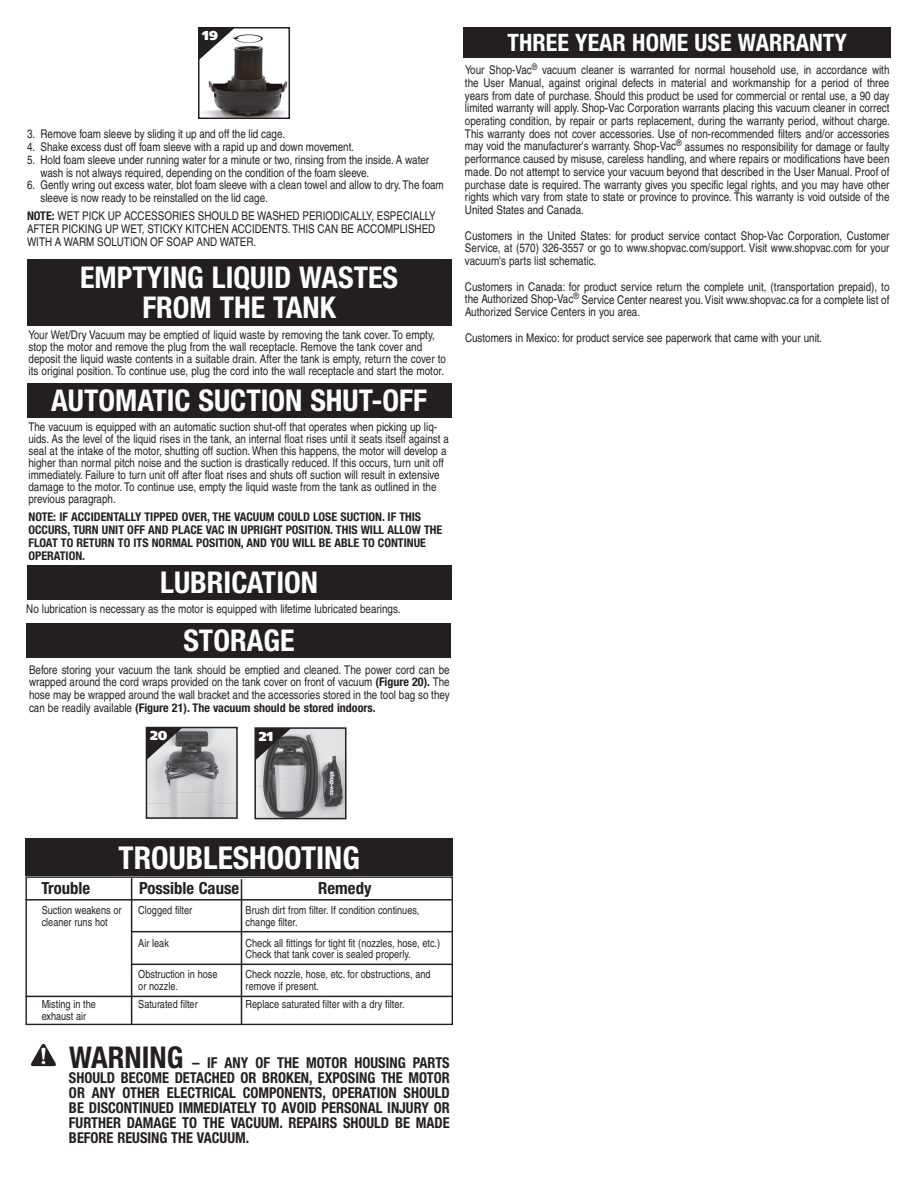
<style>
.page{position:relative;width:918px;height:1188px;background:#fff}
.page>*{position:absolute;margin:0;border:0;box-sizing:border-box;transform-origin:0 0}
.t1{font:700 condensed 31.5px "Helvetica Neue LT Std";color:#fff}
.t2{font:700 condensed 30px/30px "Helvetica Neue LT Std";color:#fff;text-align:center}
.t3{font:700 condensed 24px "Helvetica Neue LT Std";color:#fff}
.t4{font:700 condensed 16.65px "Helvetica Neue LT Std";color:#231f20}
.t5{font:700 condensed 15px/15px "Helvetica Neue LT Std";color:#231f20;text-align:justify}
.t6{font:900 12.9px "Frutiger";color:#fff}
.t7{font:condensed 12px/12.8px "Helvetica";color:#231f20;text-align:justify}
.t8{font:700 condensed 12px "Helvetica Neue LT Std";color:#231f20}
.t9{font:condensed 11.1px/11.9px "Helvetica";color:#231f20}
.s1{font-family:"Helvetica Neue LT Std";font-weight:700}
.s2{font-family:"Helvetica";font-weight:400}
.s3{font-size:30px}
</style>
<div class="page">
<div style="left:27px;top:259px;width:424px;height:66px;background:#231f20"></div>
<div style="left:27px;top:383px;width:424px;height:34px;background:#231f20"></div>
<div style="left:27px;top:565px;width:424px;height:35px;background:#231f20"></div>
<div style="left:27px;top:623px;width:424px;height:35px;background:#231f20"></div>
<div style="left:26px;top:876px;width:427px;height:149px;border:1px solid #231f20"></div>
<div style="left:26px;top:838px;width:427px;height:38px;background:#231f20"></div>
<svg style="left:30px;top:1044px;width:26px;height:22px"></svg>
<hr style="left:26px;top:899px;width:427px;height:2px;background:#231f20">
<hr style="left:26px;top:996px;width:427px;height:1px;background:#231f20">
<hr style="left:132px;top:964px;width:321px;height:1px;background:#231f20">
<hr style="left:131px;top:878px;width:1px;height:146px;background:#231f20">
<hr style="left:241px;top:879px;width:1px;height:145px;background:#231f20">
<hr style="left:132px;top:931px;width:321px;height:1px;background:#231f20">
<div style="left:464px;top:27px;width:427px;height:31px;background:#231f20"></div>
<img style="left:257px;top:730px;width:86px;height:86px">
<div style="left:254px;top:727px;width:92px;height:92px;border:2px solid #231f20"></div>
<svg style="left:255px;top:728px;width:36px;height:32px"></svg>
<img style="left:149px;top:730px;width:86px;height:86px">
<div style="left:146px;top:727px;width:92px;height:92px;border:2px solid #231f20"></div>
<svg style="left:146px;top:728px;width:37px;height:32px"></svg>
<img style="left:202px;top:34px;width:85px;height:82px">
<div style="left:198px;top:27px;width:92px;height:92px;border:2px solid #231f20"></div>
<svg style="left:199px;top:28px;width:36px;height:32px"></svg>
<p class="t6" style="left:202px;top:28px;width:17px">19</p>
<p class="t7" style="left:27px;top:128px;width:260px">3. Remove foam sleeve by sliding it up and off the lid cage.</p>
<p class="t7" style="left:27px;top:140px;width:329px">4. Shake excess dust off foam sleeve with a rapid up and down movement.</p>
<p class="t7" style="left:40px;top:153px;width:390px;text-indent:-14px">5. Hold foam sleeve under running water for a minute or two, rinsing from the inside. A water wash is not always required, depending on the condition of the foam sleeve.</p>
<p class="t7" style="left:40px;top:179px;width:405px;text-indent:-14px">6. Gently wring out excess water, blot foam sleeve with a clean towel and allow to dry. The foam sleeve is now ready to be reinstalled on the lid cage.</p>
<p class="t7" style="left:27px;top:209px;width:410px"><span class="s1">NOTE:</span> WET PICK UP ACCESSORIES SHOULD BE WASHED PERIODICALLY, ESPECIALLY AFTER PICKING UP WET, STICKY KITCHEN ACCIDENTS. THIS CAN BE ACCOMPLISHED WITH A WARM SOLUTION OF SOAP AND WATER.</p>
<h2 class="t2" style="left:80px;top:262px;width:319px">EMPTYING LIQUID WASTES<br>FROM THE TANK</h2>
<p class="t7" style="left:28px;top:329px;width:419px;line-height:12px;text-align:left">Your Wet/Dry Vacuum may be emptied of liquid waste by removing the tank cover. To empty, stop the motor and remove the plug from the wall receptacle. Remove the tank cover and deposit the liquid waste contents in a suitable drain. After the tank is empty, return the cover to its original position. To continue use, plug the cord into the wall receptacle and start the motor.</p>
<h2 class="t2" style="left:51px;top:385px;width:377px">AUTOMATIC SUCTION SHUT-OFF</h2>
<p class="t7" style="left:28px;top:421px;width:422px;line-height:12px;text-align:left">The vacuum is equipped with an automatic suction shut-off that operates when picking up liq&shy;uids. As the level of the liquid rises in the tank, an internal float rises until it seats itself against a seal at the intake of the motor, shutting off suction. When this happens, the motor will develop a higher than normal pitch noise and the suction is drastically reduced. If this occurs, turn unit off immediately. Failure to turn unit off after float rises and shuts off suction will result in extensive damage to the motor. To continue use, empty the liquid waste from the tank as outlined in the previous paragraph.</p>
<p class="t8" style="left:28px;top:510px;width:50px">NOTE: IF ACCIDENTALLY</p>
<p class="t8" style="left:145px;top:510px;width:7px">TIPPED</p>
<p class="t8" style="left:182px;top:510px;width:8px">OVER</p>
<p class="t8" style="left:207px;top:510px;width:13px">, THE</p>
<p class="t8" style="left:234px;top:510px;width:8px">VACUUM</p>
<p class="t8" style="left:278px;top:510px;width:8px">COULD</p>
<p class="t8" style="left:313px;top:510px;width:7px">LOSE</p>
<p class="t8" style="left:340px;top:510px;width:7px">SUCTION</p>
<p class="t8" style="left:382px;top:510px;width:24px">. IF THIS</p>
<p class="t8" style="left:29px;top:523px;width:8px">OCCURS</p>
<p class="t8" style="left:67px;top:523px;width:13px">, TURN</p>
<p class="t8" style="left:102px;top:523px;width:7px">UNIT</p>
<p class="t8" style="left:127px;top:523px;width:7px">OFF</p>
<p class="t8" style="left:148px;top:523px;width:8px">AND</p>
<p class="t8" style="left:172px;top:523px;width:7px">PLACE</p>
<p class="t8" style="left:206px;top:523px;width:8px">VAC</p>
<p class="t8" style="left:228px;top:523px;width:20px">IN UPRIGHT</p>
<p class="t8" style="left:286px;top:523px;width:7px">POSITION</p>
<p class="t8" style="left:330px;top:523px;width:38px">. THIS WILL</p>
<p class="t8" style="left:387px;top:523px;width:8px">ALLOW</p>
<p class="t8" style="left:424px;top:523px;width:7px">THE</p>
<p class="t8" style="left:29px;top:535px;width:7px">FLOAT</p>
<p class="t8" style="left:61px;top:535px;width:23px">TO RETURN</p>
<p class="t8" style="left:118px;top:535px;width:42px">TOITS NORMAL</p>
<p class="t8" style="left:196px;top:535px;width:7px">POSITION</p>
<p class="t8" style="left:241px;top:535px;width:14px">, AND</p>
<p class="t8" style="left:270px;top:535px;width:8px">YOU</p>
<p class="t8" style="left:292px;top:535px;width:7px">WILL</p>
<p class="t8" style="left:319px;top:535px;width:23px">BE ABLE</p>
<p class="t8" style="left:362px;top:535px;width:23px">TO CONTINUE</p>
<p class="t8" style="left:29px;top:548px;width:7px">OPERATION</p>
<p class="t8" style="left:82px;top:548px;width:4px">.</p>
<h2 class="t2" style="left:160px;top:567px;width:159px">LUBRICATION</h2>
<p class="t7" style="left:26px;top:603px;width:376px">No lubrication is necessary as the motor is equipped with lifetime lubricated bearings.</p>
<h2 class="t2" style="left:183px;top:625px;width:113px">STORAGE</h2>
<p class="t7" style="left:29px;top:663px;width:422px">Before storing your vacuum the tank should be emptied and cleaned. The power cord can be wrapped around the cord wraps provided on the tank cover on front of vacuum <span class="s1">(FIGURE 20).</span> The hose may be wrapped around the wall bracket and the accessories stored in the tool bag so they</p>
<p class="t8" style="left:29px;top:700px;width:348px"><span class="s2">can be readily available</span> (FIGURE 21). THE VACUUM SHOULD BE STORED INDOORS.</p>
<p class="t6" style="left:150px;top:728px;width:19px">20</p>
<p class="t6" style="left:259px;top:728px;width:16px">21</p>
<h3 class="t3" style="left:508px;top:28px;width:82px">THREE YEAR</h3>
<h3 class="t3" style="left:632px;top:28px;width:15px">HOME</h3>
<h3 class="t3" style="left:695px;top:28px;width:13px">USE</h3>
<h3 class="t3" style="left:738px;top:28px;width:15px">WARRANTY</h3>
<p class="t7" style="left:465px;top:63px;width:427px">Your Shop-Vac<sup>®</sup> vacuum cleaner is warranted for normal household use, in accordance with the User Manual, against original defects in material and workmanship for a period of three years from date of purchase. Should this product be used for commercial or rental use, a 90 day limited warranty will apply. Shop-Vac Corporation warrants placing this vacuum cleaner in correct operating condition, by repair or parts replacement, during the warranty period, without charge.<br>This warranty does not cover accessories. Use of non-recommended filters and/or accessories may void the manufacturer's warranty. Shop-Vac<sup>®</sup> assumes no responsibility for damage or faulty performance caused by misuse, careless handling, and where repairs or modifications have been made. Do not attempt to service your vacuum beyond that described in the User Manual. Proof of purchase date is required. The warranty gives you specific legal rights, and you may have other rights which vary from state to state or province to province. This warranty is void outside of the United States and Canada.</p>
<p class="t7" style="left:465px;top:229px;width:426px">Customers in the United States: for product service contact Shop-Vac Corporation, Customer Service, at (570) 326-3557 or go to www.shopvac.com/support. Visit www.shopvac.com for your vacuum's parts list schematic.</p>
<p class="t7" style="left:465px;top:280px;width:426px">Customers in Canada: for product service return the complete unit, (transportation prepaid), to the Authorized Shop-Vac<sup>®</sup> Service Center nearest you. Visit www.shopvac.ca for a complete list of Authorized Service Centers in you area.</p>
<p class="t7" style="left:465px;top:331px;width:359px">Customers in Mexico: for product service see paperwork that came with your unit.</p>
<h1 class="t1" style="left:119px;top:838px;width:243px">TROUBLESHOOTING</h1>
<h3 class="t4" style="left:41px;top:878px;width:50px">TROUBLE</h3>
<h3 class="t4" style="left:139px;top:878px;width:102px">POSSIBLE CAUSE</h3>
<h3 class="t4" style="left:318px;top:878px;width:55px">REMEDY</h3>
<p class="t9" style="left:42px;top:904px;width:81px">Suction weakens or cleaner runs hot</p>
<p class="t9" style="left:138px;top:904px;width:55px">Clogged filter</p>
<p class="t9" style="left:246px;top:904px;width:175px">Brush dirt from filter. If condition continues, change filter.</p>
<p class="t9" style="left:138px;top:937px;width:32px">Air leak</p>
<p class="t9" style="left:246px;top:937px;width:196px">Check all fittings for tight fit (nozzles, hose, etc.)<br>Check that tank cover is sealed properly.</p>
<p class="t9" style="left:138px;top:969px;width:81px">Obstruction in hose or nozzle.</p>
<p class="t9" style="left:246px;top:969px;width:186px">Check nozzle, hose, etc. for obstructions, and remove if present.</p>
<p class="t9" style="left:42px;top:998px;width:56px">Misting in the exhaust air</p>
<p class="t9" style="left:138px;top:998px;width:61px">Saturated filter</p>
<p class="t9" style="left:246px;top:998px;width:160px">Replace saturated filter with a dry filter.</p>
<p class="t5" style="left:69px;top:1055px;width:382px"><span class="s3">WARNING</span> – IF ANY OF THE MOTOR HOUSING PARTS SHOULD BECOME DETACHED OR BROKEN, EXPOSING THE MOTOR OR ANY OTHER ELECTRICAL COMPONENTS, OPERATION SHOULD BE DISCONTINUED IMMEDIATELY TO AVOID PERSONAL INJURY OR FURTHER DAMAGE TO THE VACUUM. REPAIRS SHOULD BE MADE BEFORE REUSING THE VACUUM.</p>
</div>
